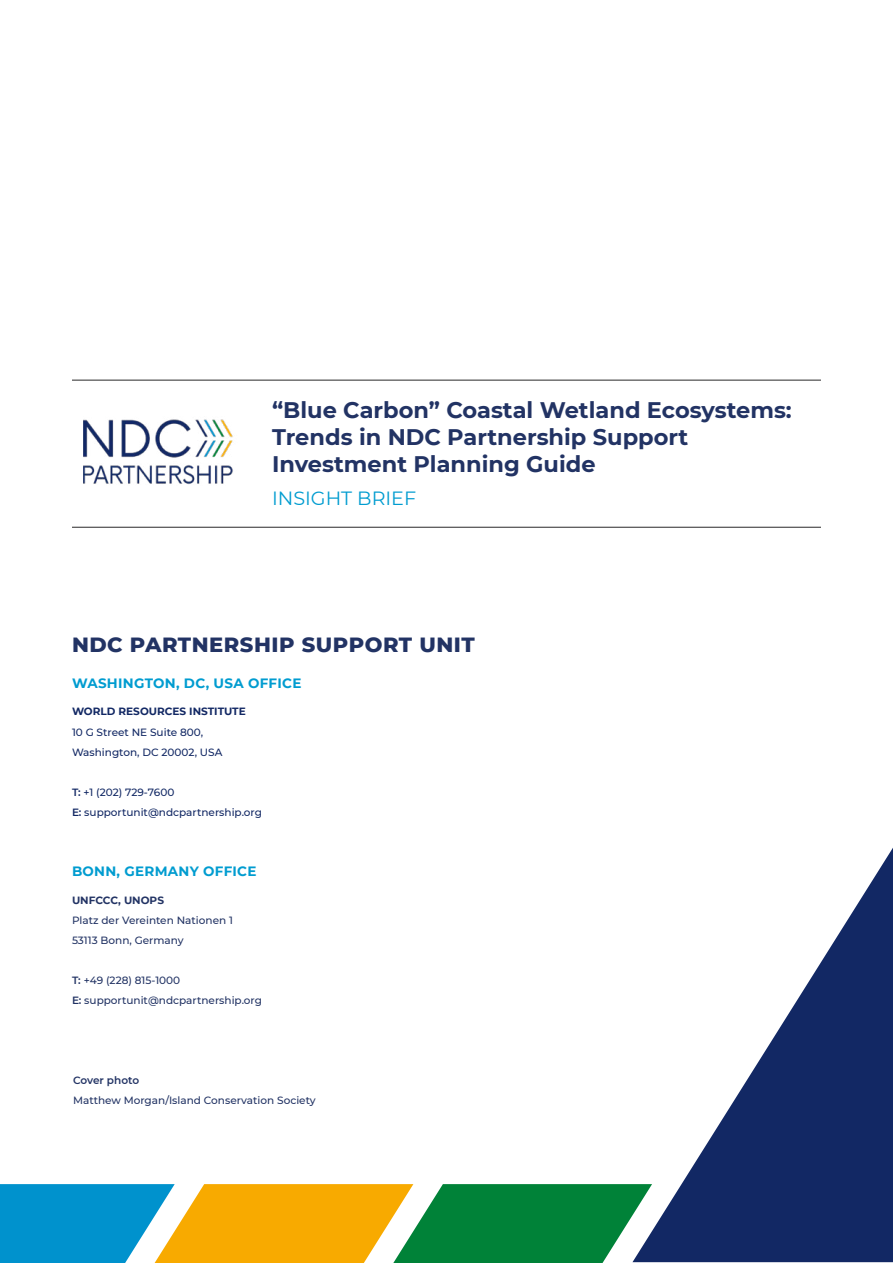
<style>
.page{position:relative;width:893px;height:1263px;background:#fff}
.page>*{position:absolute;margin:0;border:0;box-sizing:border-box;transform-origin:0 0}
.t1{font:700 22.5px/27px "Montserrat";color:#223364}
.t2{font:800 21px "Montserrat";letter-spacing:.025em;color:#223364}
.t3{font:19.2px "Montserrat";color:#009cd0}
.t4{font:700 13.5px "Montserrat";letter-spacing:.02em;color:#009cd0}
.t5{font:500 10.5px/20.1px "Montserrat";color:#223364}
.t6{font:500 10.5px/20.1px "Montserrat";color:#122864}
.t7{font:700 10.5px "Montserrat";color:#122864}
.t8{font:700 10.5px "Montserrat";color:#223364}
.t9{font:600 10.5px "Montserrat";letter-spacing:-.01em;color:#223364}
.s1{font-weight:600}
</style>
<div class="page">
<hr style="left:72px;top:527px;width:749px;height:1px;background:#292829">
<hr style="left:72px;top:380px;width:749px;height:1px;background:#292829">
<svg style="left:652px;top:848px;width:241px;height:414px;fill:#122864"></svg>
<svg style="left:0;top:1184px;width:652px;height:79px"></svg>
<img style="left:83px;top:419px;width:150px;height:66px">
<h1 class="t1" style="left:272px;top:395px;width:521px">“Blue Carbon” Coastal Wetland Ecosystems:<br>Trends in NDC Partnership Support<br>Investment Planning Guide</h1>
<h3 class="t3" style="left:272px;top:485px;width:146px">INSIGHT BRIEF</h3>
<h2 class="t2" style="left:72px;top:629px;width:404px">NDC PARTNERSHIP SUPPORT UNIT</h2>
<p class="t4" style="left:72px;top:673px;width:231px">WASHINGTON, DC, USA OFFICE</p>
<p class="t7" style="left:72px;top:704px;width:175px">WORLD RESOURCES INSTITUTE</p>
<p class="t6" style="left:72px;top:721px;width:152px">10 G Street NE Suite 800,<br>Washington, DC 20002, USA</p>
<p class="t6" style="left:72px;top:782px;width:191px"><span class="s1">T:</span> +1 (202) 729-7600<br><span class="s1">E:</span> supportunit@ndcpartnership.org</p>
<p class="t4" style="left:72px;top:861px;width:186px">BONN, GERMANY OFFICE</p>
<p class="t8" style="left:72px;top:892px;width:94px">UNFCCC, UNOPS</p>
<p class="t5" style="left:72px;top:909px;width:162px">Platz der Vereinten Nationen 1<br>53113 Bonn, Germany</p>
<p class="t5" style="left:72px;top:970px;width:191px"><span class="s1">T:</span> +49 (228) 815-1000<br><span class="s1">E:</span> supportunit@ndcpartnership.org</p>
<p class="t9" style="left:73px;top:1073px;width:68px">Cover photo</p>
<p class="t5" style="left:73px;top:1090px;width:244px">Matthew Morgan/Island Conservation Society</p>
</div>
